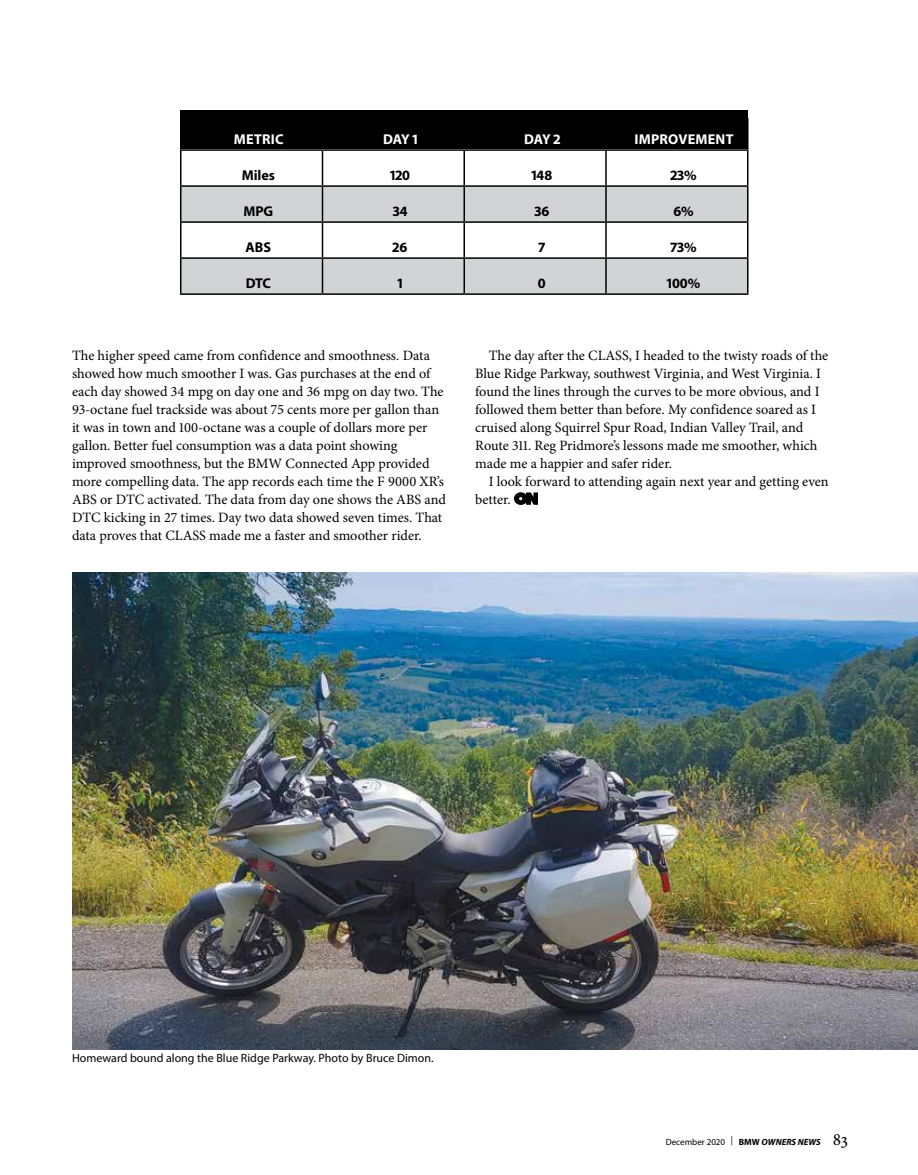
<style>
.page{position:relative;width:918px;height:1175px;background:#fff}
.page>*{position:absolute;margin:0;border:0;box-sizing:border-box;transform-origin:0 0}
.t1{font:14.25px/18px "Minion Pro";color:#000}
.t2{font:700 14.25px "Myriad Pro";letter-spacing:-.005em;color:#000}
.t3{font:700 14.25px "Myriad Pro";letter-spacing:.015em;color:#fff}
.t4{font:12px "Myriad Pro";color:#000}
.t5{font:9px "Myriad Pro";color:#000}
.s1{font-weight:700}
.s2{font-weight:700;font-style:italic}
.s3{font-family:"Minion Pro";font-size:18px}
</style>
<div class="page">
<img style="left:72px;top:573px;width:846px;height:476px">
<svg style="left:515px;top:493px;width:23px;height:11px"></svg>
<div style="left:180px;top:110px;width:567px;height:39px;background:#000"></div>
<svg style="left:182px;top:187px;width:565px;height:106px;fill:#d1d3d4"></svg>
<hr style="left:180px;top:151px;width:2px;height:34px;background:#000">
<hr style="left:322px;top:151px;width:1px;height:34px;background:#000">
<hr style="left:464px;top:151px;width:1px;height:34px;background:#000">
<hr style="left:605px;top:151px;width:2px;height:34px;background:#000">
<hr style="left:747px;top:151px;width:1px;height:34px;background:#000">
<hr style="left:180px;top:185px;width:142px;height:2px;background:#000">
<hr style="left:180px;top:187px;width:2px;height:34px;background:#000">
<hr style="left:322px;top:185px;width:142px;height:2px;background:#000">
<hr style="left:322px;top:187px;width:1px;height:34px;background:#000">
<hr style="left:464px;top:185px;width:142px;height:2px;background:#000">
<hr style="left:464px;top:187px;width:1px;height:34px;background:#000">
<hr style="left:606px;top:185px;width:142px;height:2px;background:#000">
<hr style="left:605px;top:187px;width:2px;height:34px;background:#000">
<hr style="left:747px;top:187px;width:1px;height:34px;background:#000">
<hr style="left:180px;top:221px;width:142px;height:2px;background:#000">
<hr style="left:180px;top:223px;width:2px;height:34px;background:#000">
<hr style="left:322px;top:221px;width:142px;height:2px;background:#000">
<hr style="left:322px;top:223px;width:1px;height:34px;background:#000">
<hr style="left:464px;top:221px;width:142px;height:2px;background:#000">
<hr style="left:464px;top:223px;width:1px;height:34px;background:#000">
<hr style="left:606px;top:221px;width:142px;height:2px;background:#000">
<hr style="left:605px;top:223px;width:2px;height:34px;background:#000">
<hr style="left:747px;top:223px;width:1px;height:34px;background:#000">
<hr style="left:180px;top:257px;width:142px;height:2px;background:#000">
<hr style="left:180px;top:259px;width:2px;height:34px;background:#000">
<hr style="left:322px;top:257px;width:142px;height:2px;background:#000">
<hr style="left:322px;top:259px;width:1px;height:34px;background:#000">
<hr style="left:464px;top:257px;width:142px;height:2px;background:#000">
<hr style="left:464px;top:259px;width:1px;height:34px;background:#000">
<hr style="left:606px;top:257px;width:142px;height:2px;background:#000">
<hr style="left:605px;top:259px;width:2px;height:34px;background:#000">
<hr style="left:747px;top:259px;width:1px;height:34px;background:#000">
<hr style="left:180px;top:293px;width:142px;height:2px;background:#000">
<hr style="left:322px;top:293px;width:142px;height:2px;background:#000">
<hr style="left:464px;top:293px;width:142px;height:2px;background:#000">
<hr style="left:606px;top:293px;width:142px;height:2px;background:#000">
<hr style="left:606px;top:118px;width:142px;height:1px;background:#000">
<hr style="left:747px;top:119px;width:1px;height:30px;background:#000">
<hr style="left:180px;top:149px;width:142px;height:2px;background:#000">
<hr style="left:322px;top:149px;width:142px;height:2px;background:#000">
<hr style="left:464px;top:149px;width:142px;height:2px;background:#000">
<hr style="left:606px;top:149px;width:142px;height:2px;background:#000">
<p class="t3" style="left:234px;top:130px;width:51px">METRIC</p>
<p class="t3" style="left:383px;top:130px;width:37px">DAY 1</p>
<p class="t3" style="left:524px;top:130px;width:38px">DAY 2</p>
<p class="t3" style="left:634px;top:130px;width:101px">IMPROVEMENT</p>
<p class="t2" style="left:242px;top:166px;width:35px">Miles</p>
<p class="t2" style="left:390px;top:166px;width:22px">120</p>
<p class="t2" style="left:531px;top:166px;width:22px">148</p>
<p class="t2" style="left:670px;top:166px;width:28px">23%</p>
<p class="t2" style="left:243px;top:202px;width:31px">MPG</p>
<p class="t2" style="left:393px;top:202px;width:16px">34</p>
<p class="t2" style="left:534px;top:202px;width:16px">36</p>
<p class="t2" style="left:673px;top:202px;width:22px">6%</p>
<p class="t2" style="left:246px;top:238px;width:27px">ABS</p>
<p class="t2" style="left:393px;top:238px;width:16px">26</p>
<p class="t2" style="left:539px;top:238px;width:8px">7</p>
<p class="t2" style="left:671px;top:238px;width:28px">73%</p>
<p class="t2" style="left:246px;top:274px;width:27px">DTC</p>
<p class="t2" style="left:397px;top:274px;width:7px">1</p>
<p class="t2" style="left:538px;top:274px;width:9px">0</p>
<p class="t2" style="left:667px;top:274px;width:35px">100%</p>
<p class="t1" style="left:72px;top:347px;width:375px">The higher speed came from confidence and smoothness. Data showed how much smoother I was. Gas purchases at the end of each day showed 34 mpg on day one and 36 mpg on day two. The 93-octane fuel trackside was about 75 cents more per gallon than it was in town and 100-octane was a couple of dollars more per gallon. Better fuel consumption was a data point showing improved smoothness, but the BMW Connected App provided more compelling data. The app records each time the F 9000 XR’s ABS or DTC activated. The data from day one shows the ABS and DTC kicking in 27 times. Day two data showed seven times. That data proves that CLASS made me a faster and smoother rider.</p>
<p class="t1" style="left:475px;top:346px;width:355px;text-indent:13px">The day after the CLASS, I headed to the twisty roads of the Blue Ridge Parkway, southwest Virginia, and West Virginia. I found the lines through the curves to be more obvious, and I followed them better than before. My confidence soared as I cruised along Squirrel Spur Road, Indian Valley Trail, and Route 311. Reg Pridmore’s lessons made me smoother, which made me a happier and safer rider.</p>
<p class="t1" style="left:475px;top:472px;width:355px;text-indent:13px">I look forward to attending again next year and getting even better.</p>
<p class="t4" style="left:72px;top:1050px;width:363px">Homeward bound along the Blue Ridge Parkway. Photo by Bruce Dimon.</p>
<p class="t5" style="left:666px;top:1136px;width:184px">December 2020 | <span class="s1">BMW</span> <span class="s2">OWNERS NEWS</span> <span class="s3">83</span></p>
</div>
